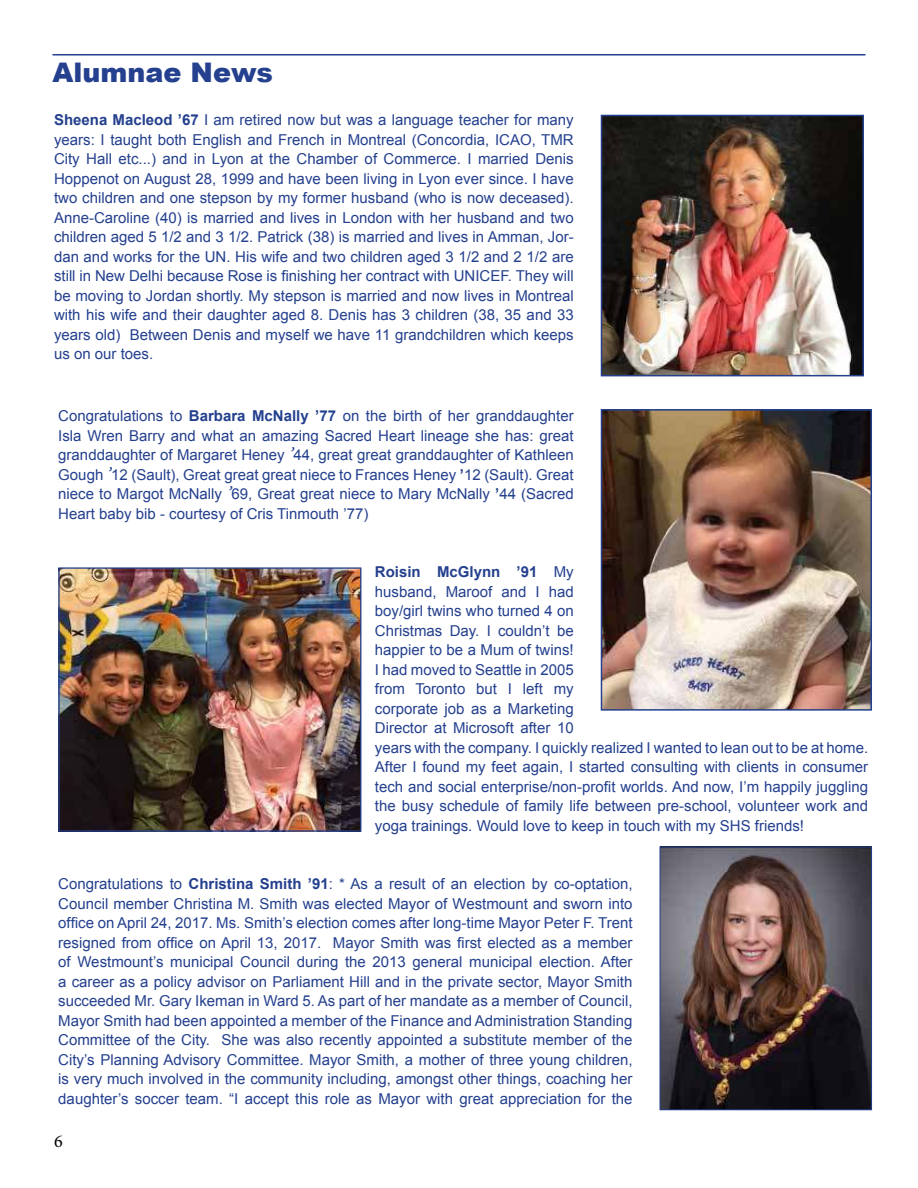
<style>
.page{position:relative;width:918px;height:1188px;background:#fff}
.page>*{position:absolute;margin:0;border:0;box-sizing:border-box;transform-origin:0 0}
.t1{font:900 27px "Arial";color:#24408e}
.t2{font:18px "Minion Pro";color:#000}
.t3{font:15px/19.5px "Arial";color:#24408e;text-align:justify}
.s1{font-weight:700}
.s2{font-family:"Lucida Handwriting";font-style:italic}
</style>
<div class="page">
<hr style="left:53px;top:54px;width:813px;height:1px;background:#24408e">
<img style="left:604px;top:412px;width:265px;height:296px">
<div style="left:601px;top:409px;width:271px;height:302px;border:2px solid #24408e"></div>
<img style="left:60px;top:569px;width:299px;height:261px">
<div style="left:58px;top:567px;width:303px;height:265px;border:1px solid #24408e"></div>
<img style="left:662px;top:848px;width:208px;height:260px">
<div style="left:660px;top:846px;width:212px;height:264px;border:1px solid #24408e"></div>
<img style="left:604px;top:118px;width:257px;height:255px">
<div style="left:601px;top:115px;width:263px;height:261px;border:2px solid #24408e"></div>
<h1 class="t1" style="left:53px;top:62px;width:222px">Alumnae News</h1>
<p class="t3" style="left:54px;top:112px;width:521px"><span class="s1">Sheena Macleod ’67</span> I am retired now but was a language teacher for many years: I taught both English and French in Montreal (Concordia, ICAO, TMR City Hall etc...) and in Lyon at the Chamber of Commerce. I married Denis Hoppenot on August 28, 1999 and have been living in Lyon ever since. I have two children and one stepson by my former husband (who is now deceased).<br>Anne-Caroline (40) is married and lives in London with her husband and two children aged 5 1/2 and 3 1/2. Patrick (38) is married and lives in Amman, Jor&shy;dan and works for the UN. His wife and two children aged 3 1/2 and 2 1/2 are still in New Delhi because Rose is finishing her contract with UNICEF. They will be moving to Jordan shortly. My stepson is married and now lives in Montreal with his wife and their daughter aged 8. Denis has 3 children (38, 35 and 33 years old) Between Denis and myself we have 11 grandchildren which keeps us on our toes.</p>
<p class="t3" style="left:58px;top:408px;width:517px">Congratulations to <span class="s1">Barbara McNally ’77</span> on the birth of her granddaughter Isla Wren Barry and what an amazing Sacred Heart lineage she has: great granddaughter of Margaret Heney <span class="s2">’</span>44, great great granddaughter of Kathleen Gough <span class="s2">’</span>12 (Sault), Great great great niece to Frances Heney <span class="s1">’</span>12 (Sault). Great niece to Margot McNally <span class="s2">’</span>69, Great great niece to Mary McNally <span class="s1">’</span>44 (Sacred Heart baby bib - courtesy of Cris Tinmouth ’77)</p>
<p class="t3" style="left:375px;top:564px;width:495px;text-align:left"><span class="s1">Roisin McGlynn ’91</span> My<br>husband, Maroof and I had<br>boy/girl twins who turned 4 on<br>Christmas Day. I couldn’t be<br>happier to be a Mum of twins!<br>I had moved to Seattle in 2005<br>from Toronto but I left my<br>corporate job as a Marketing<br>Director at Microsoft after 10<br>years with the company. I quickly realized I wanted to lean out to be at home.<br>After I found my feet again, I started consulting with clients in consumer tech and social enterprise/non-profit worlds. And now, I’m happily juggling the busy schedule of family life between pre-school, volunteer work and yoga trainings. Would love to keep in touch with my SHS friends!</p>
<p class="t3" style="left:58px;top:876px;width:576px">Congratulations to <span class="s1">Christina Smith ’91</span>: * As a result of an election by co-optation, Council member Christina M. Smith was elected Mayor of Westmount and sworn into office on April 24, 2017. Ms. Smith’s election comes after long-time Mayor Peter F. Trent resigned from office on April 13, 2017. Mayor Smith was first elected as a member of Westmount’s municipal Council during the 2013 general municipal election. After a career as a policy advisor on Parliament Hill and in the private sector, Mayor Smith succeeded Mr. Gary Ikeman in Ward 5. As part of her mandate as a member of Council, Mayor Smith had been appointed a member of the Finance and Administration Standing Committee of the City. She was also recently appointed a substitute member of the City’s Planning Advisory Committee. Mayor Smith, a mother of three young children, is very much involved in the community including, amongst other things, coaching her daughter’s soccer team. “I accept this role as Mayor with great appreciation for the</p>
<p class="t2" style="left:54px;top:1130px;width:10px">6</p>
</div>
